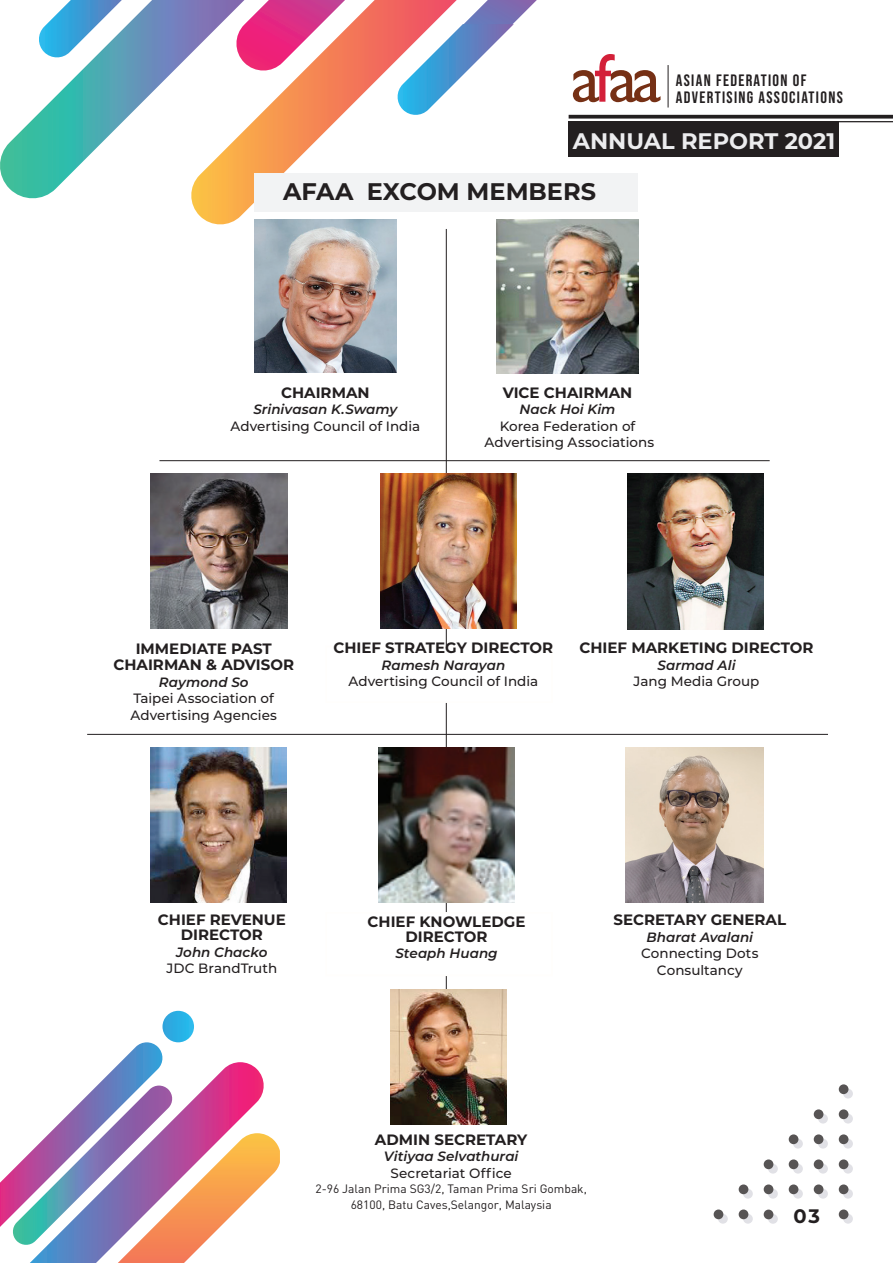
<style>
.page{position:relative;width:893px;height:1263px;background:#fff}
.page>*{position:absolute;margin:0;border:0;box-sizing:border-box;transform-origin:0 0}
.t1{font:700 24px "Montserrat";letter-spacing:-.005em;color:#231f20}
.t2{font:700 22.5px "Montserrat";color:#ececee}
.t3{font:700 19.5px "Montserrat";color:#231f20}
.t4{font:16.5px/16.5px "Bebas Neue";letter-spacing:.08em;color:#231f20}
.t5{font:700 15px/16.5px "Montserrat";color:#231f20;text-align:center}
.t6{font:500 13.5px/16.5px "Montserrat";color:#231f20;text-align:center}
.t7{font:italic 600 13.5px "Montserrat";color:#231f20}
.t8{font:12px/16.5px "DIN";color:#231f20;text-align:center}
</style>
<div class="page">
<svg style="left:573px;top:54px;width:87px;height:48px"></svg>
<hr style="left:668px;top:65px;width:1px;height:43px;background:#231f20">
<svg style="left:0;top:0;width:188px;height:199px"></svg>
<svg style="left:37px;top:0;width:118px;height:59px"></svg>
<svg style="left:188px;top:0;width:302px;height:227px"></svg>
<svg style="left:234px;top:0;width:144px;height:73px"></svg>
<svg style="left:569px;top:115px;width:324px;height:4px"></svg>
<hr style="left:569px;top:121px;width:324px;height:1px;background:#231f20">
<div style="left:843px;top:1089px;width:10px;height:9px;background:#e1e1e6;border-radius:50%"></div>
<div style="left:818px;top:1114px;width:10px;height:9px;background:#e1e1e6;border-radius:50%"></div>
<div style="left:843px;top:1114px;width:10px;height:9px;background:#e1e1e6;border-radius:50%"></div>
<div style="left:793px;top:1139px;width:10px;height:9px;background:#e1e1e6;border-radius:50%"></div>
<div style="left:818px;top:1139px;width:10px;height:9px;background:#e1e1e6;border-radius:50%"></div>
<div style="left:843px;top:1139px;width:10px;height:9px;background:#e1e1e6;border-radius:50%"></div>
<svg style="left:768px;top:1164px;width:10px;height:9px"></svg>
<svg style="left:768px;top:1189px;width:10px;height:9px"></svg>
<svg style="left:768px;top:1214px;width:10px;height:10px"></svg>
<svg style="left:793px;top:1164px;width:10px;height:9px"></svg>
<svg style="left:793px;top:1189px;width:10px;height:9px"></svg>
<div style="left:818px;top:1164px;width:10px;height:9px;background:#e1e1e6;border-radius:50%"></div>
<svg style="left:818px;top:1189px;width:10px;height:9px"></svg>
<div style="left:843px;top:1164px;width:10px;height:9px;background:#e1e1e6;border-radius:50%"></div>
<svg style="left:743px;top:1189px;width:10px;height:9px"></svg>
<div style="left:843px;top:1189px;width:10px;height:9px;background:#e1e1e6;border-radius:50%"></div>
<svg style="left:718px;top:1214px;width:10px;height:10px"></svg>
<svg style="left:743px;top:1214px;width:10px;height:10px"></svg>
<svg style="left:843px;top:1214px;width:10px;height:10px"></svg>
<div style="left:839px;top:1084px;width:9px;height:10px;background:#575454;border-radius:50%"></div>
<div style="left:814px;top:1109px;width:9px;height:10px;background:#575454;border-radius:50%"></div>
<div style="left:839px;top:1109px;width:9px;height:10px;background:#575454;border-radius:50%"></div>
<div style="left:789px;top:1134px;width:9px;height:10px;background:#575454;border-radius:50%"></div>
<div style="left:814px;top:1134px;width:9px;height:10px;background:#575454;border-radius:50%"></div>
<div style="left:839px;top:1134px;width:9px;height:10px;background:#575454;border-radius:50%"></div>
<div style="left:764px;top:1159px;width:9px;height:10px;background:#575454;border-radius:50%"></div>
<div style="left:764px;top:1184px;width:9px;height:10px;background:#575454;border-radius:50%"></div>
<div style="left:764px;top:1209px;width:9px;height:10px;background:#575454;border-radius:50%"></div>
<div style="left:789px;top:1159px;width:9px;height:10px;background:#575454;border-radius:50%"></div>
<div style="left:789px;top:1184px;width:9px;height:10px;background:#575454;border-radius:50%"></div>
<div style="left:814px;top:1159px;width:9px;height:10px;background:#575454;border-radius:50%"></div>
<div style="left:814px;top:1184px;width:9px;height:10px;background:#575454;border-radius:50%"></div>
<div style="left:839px;top:1159px;width:9px;height:10px;background:#575454;border-radius:50%"></div>
<div style="left:739px;top:1184px;width:9px;height:10px;background:#575454;border-radius:50%"></div>
<div style="left:839px;top:1184px;width:9px;height:10px;background:#575454;border-radius:50%"></div>
<div style="left:714px;top:1209px;width:9px;height:10px;background:#575454;border-radius:50%"></div>
<div style="left:739px;top:1209px;width:9px;height:10px;background:#575454;border-radius:50%"></div>
<div style="left:839px;top:1209px;width:9px;height:10px;background:#575454;border-radius:50%"></div>
<svg style="left:0;top:1011px;width:280px;height:252px"></svg>
<div style="left:569px;top:122px;width:270px;height:35px;background:#231f20"></div>
<svg style="left:396px;top:0;width:141px;height:117px"></svg>
<hr style="left:446px;top:229px;width:1px;height:814px;background:#231f20">
<div style="left:255px;top:173px;width:383px;height:38px;background:#f2f3f4"></div>
<div style="left:325px;top:912px;width:228px;height:64px;background:#fff"></div>
<hr style="left:159px;top:460px;width:611px;height:1px;background:#231f20">
<hr style="left:87px;top:734px;width:741px;height:1px;background:#231f20">
<img style="left:151px;top:474px;width:136px;height:154px">
<img style="left:380px;top:474px;width:136px;height:154px">
<img style="left:255px;top:220px;width:141px;height:153px">
<img style="left:497px;top:220px;width:141px;height:154px">
<img style="left:628px;top:474px;width:136px;height:155px">
<img style="left:150px;top:747px;width:136px;height:155px">
<img style="left:391px;top:989px;width:115px;height:135px">
<img style="left:378px;top:747px;width:136px;height:155px">
<img style="left:625px;top:747px;width:139px;height:155px">
<p class="t4" style="left:676px;top:72px;width:168px">ASIAN FEDERATION OF<br>ADVERTISING ASSOCIATIONS</p>
<h2 class="t2" style="left:573px;top:124px;width:264px">ANNUAL REPORT 2021</h2>
<h1 class="t1" style="left:283px;top:175px;width:137px">AFAA EXCOM</h1>
<h1 class="t1" style="left:467px;top:175px;width:20px">MEMBER</h1>
<h1 class="t1" style="left:581px;top:175px;width:17px">S</h1>
<p class="t5" style="left:281px;top:384px;width:23px">CHAIRMAN</p>
<p class="t7" style="left:253px;top:400px;width:145px">Srinivasan K.Swamy</p>
<p class="t6" style="left:230px;top:417px;width:191px">Advertising Council of India</p>
<p class="t5" style="left:503px;top:384px;width:20px">VICE</p>
<p class="t5" style="left:544px;top:384px;width:23px">CHAIRMAN</p>
<p class="t7" style="left:520px;top:400px;width:97px">Nack Hoi Kim</p>
<p class="t6" style="left:485px;top:417px;width:171px">Korea Federation of<br>Advertising Associations</p>
<p class="t5" style="left:113px;top:639px;width:182px">IMMEDIATE PAST<br>CHAIRMAN &amp; ADVISOR</p>
<p class="t7" style="left:159px;top:672px;width:91px">Raymond So</p>
<p class="t6" style="left:131px;top:690px;width:148px;text-align:left">Taipei Association of<br>Advertising Agencies</p>
<p class="t5" style="left:333px;top:639px;width:21px">CHIEF</p>
<p class="t5" style="left:385px;top:639px;width:11px">STRATE</p>
<p class="t5" style="left:445px;top:639px;width:50px">GY DIRECTOR</p>
<p class="t7" style="left:381px;top:655px;width:125px">Ramesh Narayan</p>
<p class="t6" style="left:348px;top:673px;width:191px">Advertising Council of India</p>
<p class="t5" style="left:579px;top:639px;width:21px">CHIEF</p>
<p class="t5" style="left:631px;top:639px;width:124px">MARKETING DIRECTOR</p>
<p class="t7" style="left:658px;top:655px;width:80px">Sarmad Ali</p>
<p class="t6" style="left:634px;top:673px;width:127px">Jang Media Group</p>
<p class="t5" style="left:158px;top:911px;width:21px">CHIEF</p>
<p class="t5" style="left:210px;top:911px;width:12px">REVENUE</p>
<p class="t5" style="left:181px;top:926px;width:24px">DIRECTOR</p>
<p class="t7" style="left:176px;top:942px;width:93px">John Chacko</p>
<p class="t6" style="left:167px;top:960px;width:112px">JDC BrandTruth</p>
<p class="t5" style="left:368px;top:912px;width:21px">CHIEF</p>
<p class="t5" style="left:419px;top:912px;width:105px">KNOWLEDGE</p>
<p class="t5" style="left:405px;top:927px;width:12px">DIRECTOR</p>
<p class="t7" style="left:395px;top:944px;width:104px">Steaph Huang</p>
<p class="t5" style="left:613px;top:911px;width:21px">SECRETAR</p>
<p class="t5" style="left:696px;top:911px;width:38px">Y GENERA</p>
<p class="t5" style="left:777px;top:911px;width:11px">L</p>
<p class="t7" style="left:646px;top:927px;width:108px">Bharat Avalani</p>
<p class="t6" style="left:641px;top:945px;width:119px">Connecting Dots<br>Consultancy</p>
<p class="t5" style="left:375px;top:1130px;width:23px">ADMIN</p>
<p class="t5" style="left:434px;top:1130px;width:12px">SECRETAR</p>
<p class="t5" style="left:517px;top:1130px;width:12px">Y</p>
<p class="t7" style="left:384px;top:1147px;width:136px">Vitiyaa Selvathurai</p>
<p class="t6" style="left:391px;top:1164px;width:123px">Secretariat Office</p>
<p class="t8" style="left:315px;top:1180px;width:273px">2-96 Jalan Prima SG3/2, Taman Prima Sri Gombak,<br>68100, Batu Caves,Selangor, Malaysia</p>
<h3 class="t3" style="left:793px;top:1202px;width:28px">03</h3>
</div>
